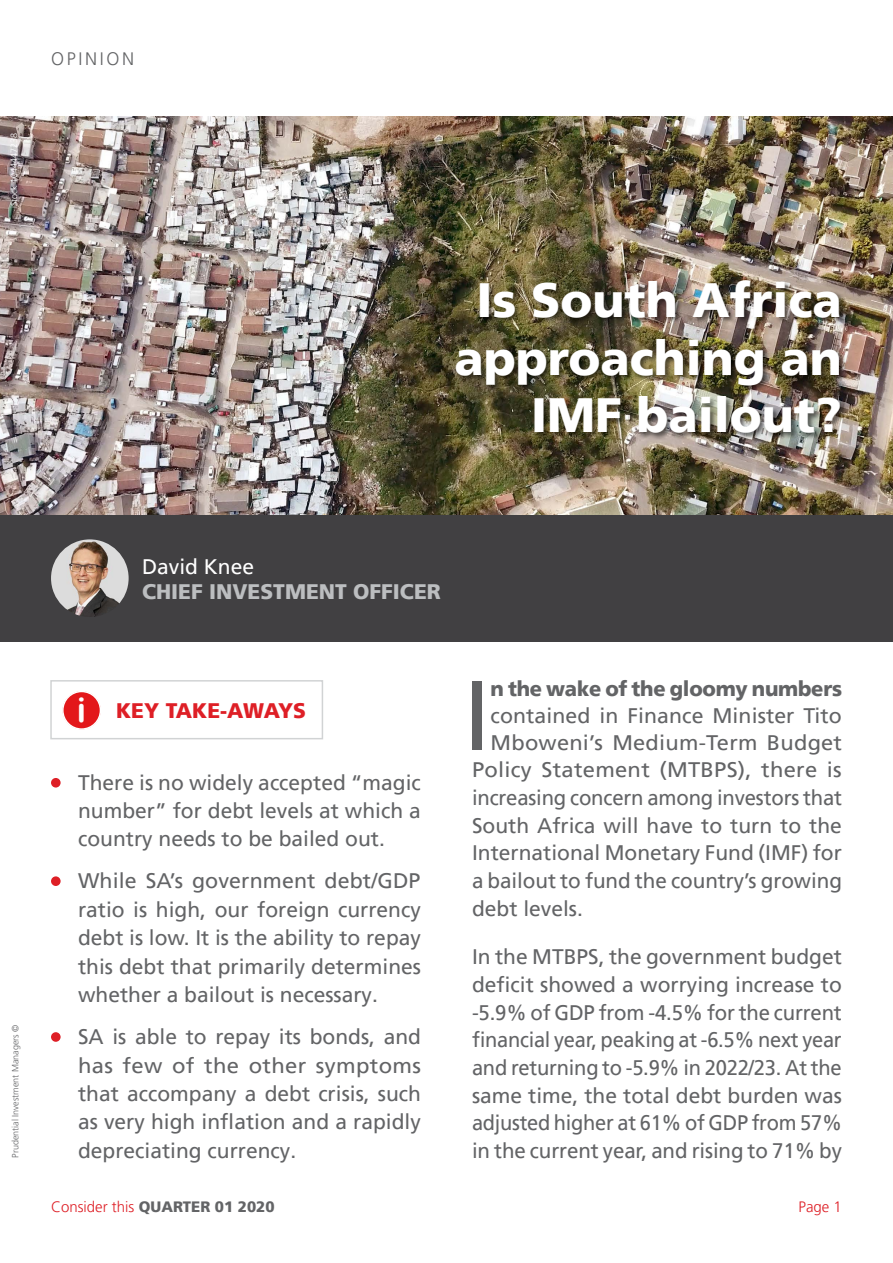
<style>
.page{position:relative;width:893px;height:1263px;background:#fff}
.page>*{position:absolute;margin:0;border:0;box-sizing:border-box;transform-origin:0 0}
.t1{font:98.4px "Frutiger LT Pro";color:#636466}
.t2{font:900 48px/57.6px "Frutiger LT Pro";color:#fff;text-align:right}
.t3{font:34.35px "Arial Rounded MT Bold";color:#fff}
.t4{font:21px/28.5px "Frutiger LT Pro";color:#636466;text-align:justify}
.t5{font:21px "Frutiger LT Pro";color:#636466;scale:1.05 1}
.t6{font:900 21px "Frutiger LT Pro";letter-spacing:-.015em;color:#636466;scale:.96 1}
.t7{font:21px "Frutiger LT Pro";color:#636466;scale:1.04 1}
.t8{font:900 21px "Frutiger LT Pro";color:#bcbec0}
.t9{font:900 21px "Frutiger LT Pro";color:#de1f26}
.t10{font:21px "Frutiger LT Pro";color:#fff}
.t11{font:300 18px "Frutiger LT Pro";letter-spacing:.15em;color:#636466}
.t12{font:900 15px "Frutiger LT Pro";color:#636466}
.t13{font:300 15px "Frutiger LT Pro";color:#de1f26}
.t14{font:300 9px "Frutiger LT Pro";color:#636466}
.t15{font:300 9px "Frutiger LT Pro";color:#fff}
.s1{font-weight:300;color:#de1f26}
</style>
<div class="page">
<div style="left:0;top:514px;width:893px;height:128px;background:#414042"></div>
<img style="left:0;top:117px;width:893px;height:397px">
<img style="left:51px;top:539px;width:78px;height:78px;border-radius:39px">
<div style="left:455px;top:279px;width:393px;height:161px;background:#000;opacity:.55"></div>
<div style="left:51px;top:778px;width:10px;height:9px;background:#de1f26;border-radius:50%"></div>
<div style="left:51px;top:876px;width:10px;height:10px;background:#de1f26;border-radius:50%"></div>
<div style="left:51px;top:1032px;width:10px;height:10px;background:#de1f26;border-radius:50%"></div>
<div style="left:63px;top:691px;width:37px;height:38px;background:#e3171a;border-radius:50%"></div>
<div style="left:62px;top:691px;width:39px;height:39px;border:2px solid #fff;border-radius:50%"></div>
<div style="left:50px;top:680px;width:273px;height:59px;border:2px solid #d1d3d4"></div>
<p class="t15" style="left:9px;top:208px;width:77px;rotate:-90deg">iStock 1044447238</p>
<p class="t11" style="left:51px;top:48px;width:85px">OPINION</p>
<h2 class="t2" style="left:454px;top:271px;width:389px">Is South Africa approaching an<br>IMF bailout?</h2>
<p class="t10" style="left:142px;top:554px;width:114px">David Knee</p>
<p class="t8" style="left:142px;top:579px;width:300px">CHIEF INVESTMENT OFFICER</p>
<p class="t14" style="left:10px;top:1158px;width:135px;rotate:-90deg">Prudential Investment Managers ©</p>
<h3 class="t3" style="left:77px;top:689px;width:11px">i</h3>
<p class="t9" style="left:116px;top:698px;width:191px">KEY TAKE-AWAYS</p>
<p class="t4" style="left:78px;top:768px;width:344px">There is no widely accepted “magic number” for debt levels at which a country needs to be bailed out.</p>
<p class="t4" style="left:78px;top:866px;width:344px">While SA’s government debt/GDP ratio is high, our foreign currency debt is low. It is the ability to repay this debt that primarily determines whether a bailout is necessary.</p>
<p class="t4" style="left:78px;top:1022px;width:344px">SA is able to repay its bonds, and has few of the other symptoms that accompany a debt crisis, such as very high inflation and a rapidly depreciating currency.</p>
<h1 class="t1" style="left:463px;top:658px;width:29px">I</h1>
<p class="t6" style="left:491px;top:676px;width:368px">n the wake of the gloomy numbers</p>
<p class="t4" style="left:491px;top:701px;width:353px">contained in Finance Minister Tito</p>
<p class="t7" style="left:491px;top:730px;width:339px">Mboweni’s Medium-Term Budget</p>
<p class="t5" style="left:472px;top:758px;width:354px">Policy Statement (MTBPS), there is</p>
<p class="t4" style="left:472px;top:784px;width:372px">increasing concern among investors that</p>
<p class="t4" style="left:472px;top:811px;width:371px">South Africa will have to turn to the</p>
<p class="t4" style="left:472px;top:839px;width:371px">International Monetary Fund (IMF) for</p>
<p class="t4" style="left:472px;top:866px;width:371px">a bailout to fund the country’s growing</p>
<p class="t4" style="left:472px;top:894px;width:112px">debt levels.</p>
<p class="t4" style="left:472px;top:943px;width:372px;line-height:27.6px">In the MTBPS, the government budget deficit showed a worrying increase to -5.9% of GDP from -4.5% for the current financial year, peaking at -6.5% next year and returning to -5.9% in 2022/23. At the same time, the total debt burden was adjusted higher at 61% of GDP from 57% in the current year, and rising to 71% by</p>
<p class="t12" style="left:51px;top:1198px;width:225px"><span class="s1">Consider this</span> QUARTER 01 2020</p>
<p class="t13" style="left:799px;top:1198px;width:45px">Page 1</p>
</div>
